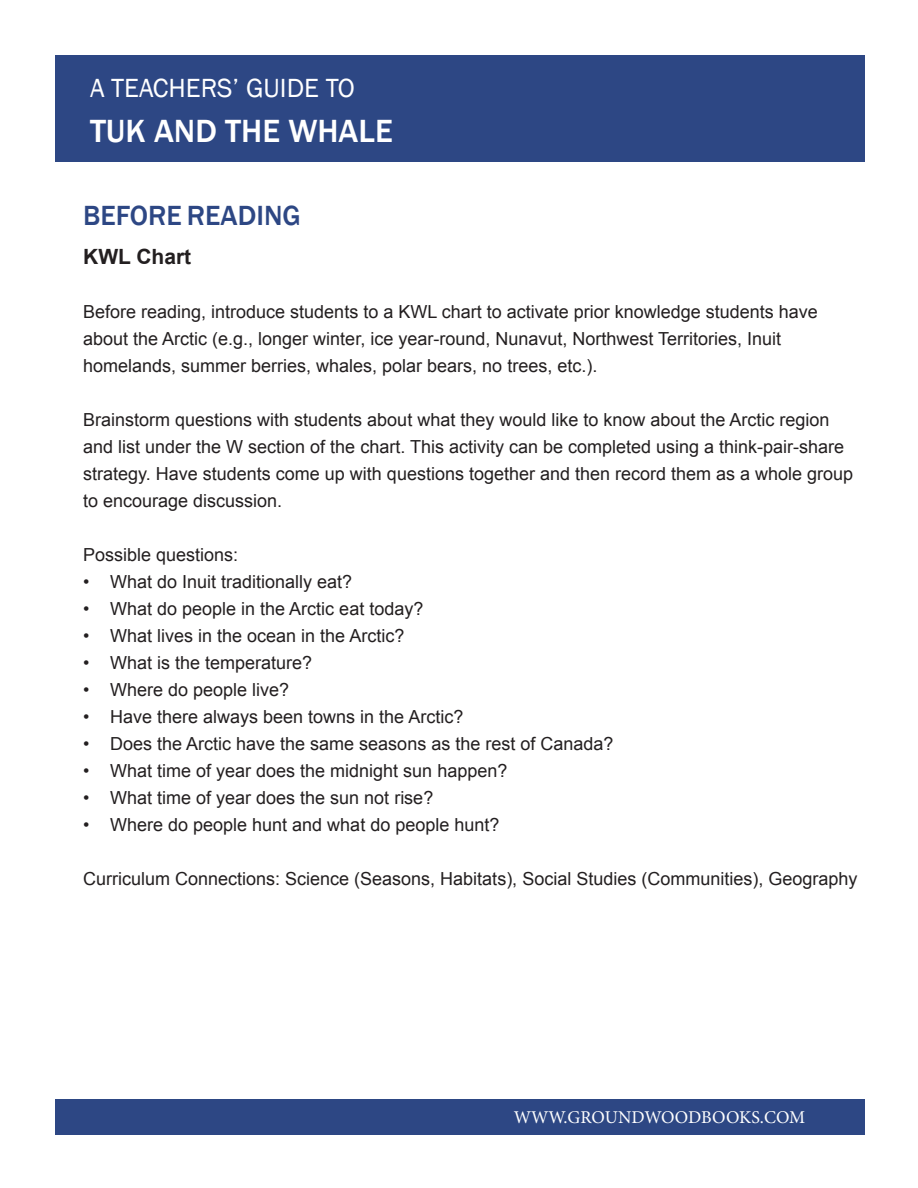
<style>
.page{position:relative;width:918px;height:1188px;background:#fff}
.page>*{position:absolute;margin:0;border:0;box-sizing:border-box;transform-origin:0 0}
.t1{font:500 33px "Franklin Gothic";color:#fff}
.t2{font:500 28.5px "Franklin Gothic";color:#2d4784}
.t3{font:27px "Franklin Gothic";color:#fff}
.t4{font:700 21px "Arial";color:#231f20}
.t5{font:18px/27px "Arial";color:#231f20}
.t6{font:18px "Minion Pro";color:#fff}
</style>
<div class="page">
<div style="left:55px;top:56px;width:810px;height:106px;background:#2d4784"></div>
<div style="left:55px;top:1100px;width:810px;height:35px;background:#2d4784"></div>
<p class="t3" style="left:90px;top:71px;width:267px">A TEACHERS’ GUIDE TO</p>
<p class="t1" style="left:90px;top:110px;width:304px">TUK AND THE WHALE</p>
<p class="t2" style="left:83px;top:198px;width:219px">BEFORE READING</p>
<p class="t4" style="left:83px;top:243px;width:110px">KWL Chart</p>
<p class="t5" style="left:83px;top:298px;width:736px">Before reading, introduce students to a KWL chart to activate prior knowledge students have about the Arctic (e.g., longer winter, ice year-round, Nunavut, Northwest Territories, Inuit homelands, summer berries, whales, polar bears, no trees, etc.).</p>
<p class="t5" style="left:83px;top:406px;width:772px">Brainstorm questions with students about what they would like to know about the Arctic region and list under the W section of the chart. This activity can be completed using a think-pair-share strategy. Have students come up with questions together and then record them as a whole group to encourage discussion.</p>
<p class="t5" style="left:83px;top:541px;width:157px">Possible questions:</p>
<p class="t5" style="left:83px;top:568px;width:271px">• What do Inuit traditionally eat?</p>
<p class="t5" style="left:83px;top:595px;width:342px">• What do people in the Arctic eat today?</p>
<p class="t5" style="left:83px;top:622px;width:323px">• What lives in the ocean in the Arctic?</p>
<p class="t5" style="left:83px;top:649px;width:231px">• What is the temperature?</p>
<p class="t5" style="left:83px;top:676px;width:208px">• Where do people live?</p>
<p class="t5" style="left:83px;top:703px;width:382px">• Have there always been towns in the Arctic?</p>
<p class="t5" style="left:83px;top:730px;width:532px">• Does the Arctic have the same seasons as the rest of Canada?</p>
<p class="t5" style="left:83px;top:757px;width:426px">• What time of year does the midnight sun happen?</p>
<p class="t5" style="left:83px;top:784px;width:352px">• What time of year does the sun not rise?</p>
<p class="t5" style="left:83px;top:811px;width:418px">• Where do people hunt and what do people hunt?</p>
<p class="t5" style="left:83px;top:865px;width:776px">Curriculum Connections: Science (Seasons, Habitats), Social Studies (Communities), Geography</p>
<p class="t6" style="left:514px;top:1105px;width:293px">WWW.GROUNDWOODBOOKS.COM</p>
</div>
